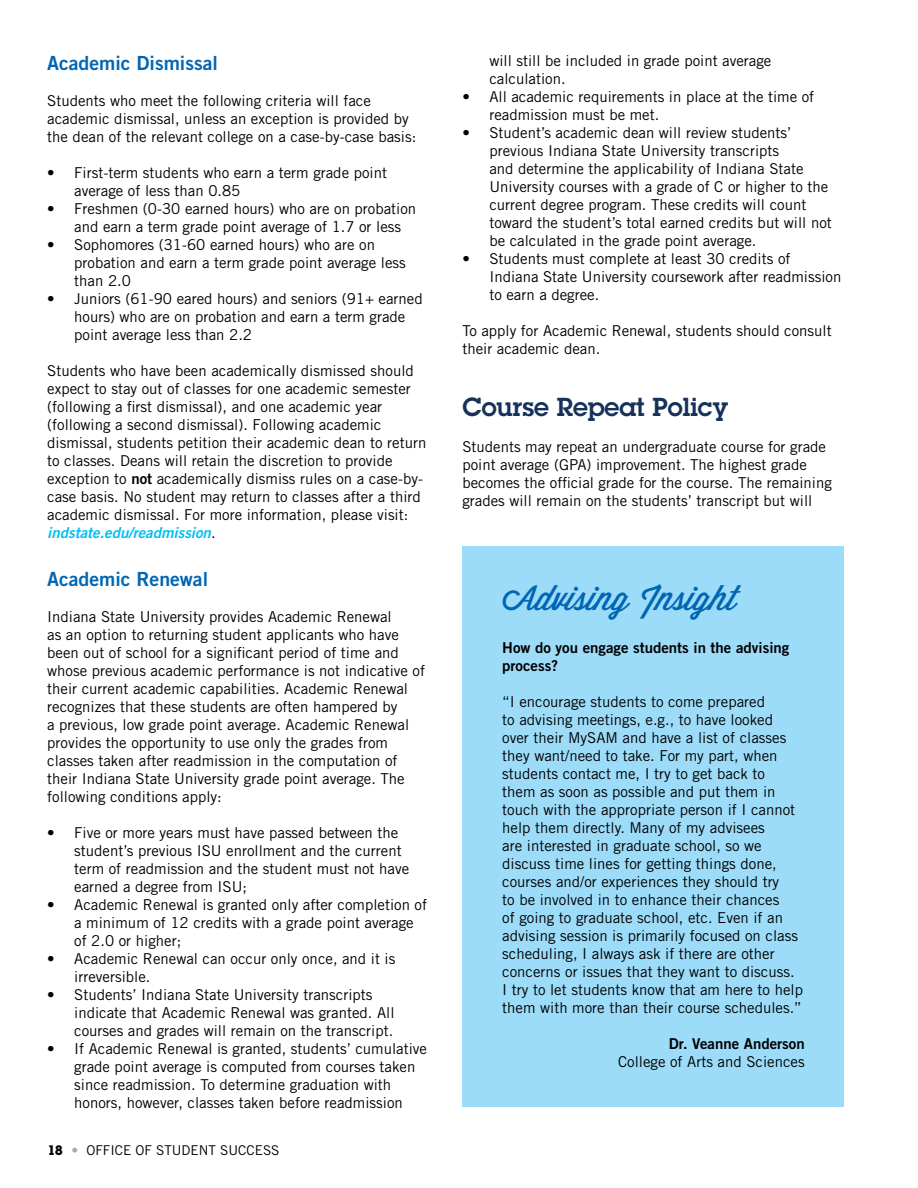
<style>
.page{position:relative;width:918px;height:1188px;background:#fff}
.page>*{position:absolute;margin:0;border:0;box-sizing:border-box;transform-origin:0 0}
.t1{font:34.5px "Wisdom Script AI";color:#0066b3}
.t2{font:600 25.5px "Lubalin Graph Std";color:#16325c}
.t3{font:19.5px "Trade Gothic Bold Two";color:#0066b3}
.t4{font:15px/18px "Trade Gothic";color:#000}
.t5{font:15px/18px "Trade Gothic Bold Two";color:#000}
.t6{font:italic 15px "Trade Gothic Bold Two";color:#00bff3}
.t7{font:13.5px "Trade Gothic";color:#000}
.s1{font-family:"Trade Gothic Bold Two"}
.s2{font-family:"Trade Gothic";font-style:normal;color:#000}
.s3{font-family:"Lubalin Graph Std";font-weight:700}
.s4{color:#a7a9ac}
</style>
<div class="page">
<div style="left:462px;top:546px;width:382px;height:561px;background:#9ddcf9"></div>
<h3 class="t3" style="left:47px;top:51px;width:172px">Academic Dismissal</h3>
<p class="t4" style="left:47px;top:91px;width:371px">Students who meet the following criteria will face academic dismissal, unless an exception is provided by the dean of the relevant college on a case-by-case basis:</p>
<p class="t4" style="left:74px;top:163px;width:314px;text-indent:-27px">• First-term students who earn a term grade point average of less than 0.85</p>
<p class="t4" style="left:74px;top:199px;width:344px;text-indent:-27px">• Freshmen (0-30 earned hours) who are on probation and earn a term grade point average of 1.7 or less</p>
<p class="t4" style="left:74px;top:235px;width:333px;text-indent:-27px">• Sophomores (31-60 earned hours) who are on probation and earn a term grade point average less than 2.0</p>
<p class="t4" style="left:74px;top:289px;width:350px;text-indent:-27px">• Juniors (61-90 eared hours) and seniors (91+ earned hours) who are on probation and earn a term grade point average less than 2.2</p>
<p class="t4" style="left:47px;top:361px;width:381px">Students who have been academically dismissed should expect to stay out of classes for one academic semester (following a first dismissal), and one academic year (following a second dismissal). Following academic dismissal, students petition their academic dean to return to classes. Deans will retain the discretion to provide exception to <span class="s1">not</span> academically dismiss rules on a case-by&shy;case basis. No student may return to classes after a third academic dismissal. For more information, please visit:</p>
<p class="t6" style="left:47px;top:523px;width:170px">indstate.edu/readmission<span class="s2">.</span></p>
<h3 class="t3" style="left:47px;top:567px;width:162px">Academic Renewal</h3>
<p class="t4" style="left:47px;top:607px;width:379px">Indiana State University provides Academic Renewal<br>as an option to returning student applicants who have been out of school for a significant period of time and whose previous academic performance is not indicative of their current academic capabilities. Academic Renewal recognizes that these students are often hampered by<br>a previous, low grade point average. Academic Renewal provides the opportunity to use only the grades from classes taken after readmission in the computation of their Indiana State University grade point average. The following conditions apply:</p>
<p class="t4" style="left:74px;top:823px;width:336px;text-indent:-27px">• Five or more years must have passed between the student’s previous ISU enrollment and the current term of readmission and the student must not have earned a degree from ISU;</p>
<p class="t4" style="left:74px;top:895px;width:354px;text-indent:-27px">• Academic Renewal is granted only after completion of a minimum of 12 credits with a grade point average of 2.0 or higher;</p>
<p class="t4" style="left:74px;top:949px;width:323px;text-indent:-27px">• Academic Renewal can occur only once, and it is irreversible.</p>
<p class="t4" style="left:74px;top:985px;width:322px;text-indent:-27px">• Students’ Indiana State University transcripts indicate that Academic Renewal was granted. All courses and grades will remain on the transcript.</p>
<p class="t4" style="left:74px;top:1039px;width:354px;text-indent:-27px">• If Academic Renewal is granted, students’ cumulative grade point average is computed from courses taken since readmission. To determine graduation with honors, however, classes taken before readmission</p>
<p class="t7" style="left:48px;top:1142px;width:233px"><span class="s3">18</span> <span class="s4">•</span> OFFICE OF STUDENT SUCCESS</p>
<p class="t4" style="left:489px;top:51px;width:284px">will still be included in grade point average calculation.</p>
<p class="t4" style="left:489px;top:87px;width:326px;text-indent:-27px">• All academic requirements in place at the time of readmission must be met.</p>
<p class="t4" style="left:489px;top:123px;width:344px;text-indent:-27px">• Student’s academic dean will review students’ previous Indiana State University transcripts<br>and determine the applicability of Indiana State University courses with a grade of C or higher to the current degree program. These credits will count toward the student’s total earned credits but will not be calculated in the grade point average.</p>
<p class="t4" style="left:489px;top:249px;width:354px;text-indent:-27px">• Students must complete at least 30 credits of<br>Indiana State University coursework after readmission to earn a degree.</p>
<p class="t4" style="left:462px;top:321px;width:371px">To apply for Academic Renewal, students should consult their academic dean.</p>
<h2 class="t2" style="left:462px;top:390px;width:267px">Course Repeat Policy</h2>
<p class="t4" style="left:462px;top:437px;width:371px">Students may repeat an undergraduate course for grade point average (GPA) improvement. The highest grade becomes the official grade for the course. The remaining grades will remain on the students’ transcript but will</p>
<h1 class="t1" style="left:502px;top:571px;width:236px">Advising Insight</h1>
<p class="t5" style="left:502px;top:638px;width:289px">How do you engage students in the advising process?</p>
<p class="t4" style="left:502px;top:692px;width:302px">“I encourage students to come prepared<br>to advising meetings, e.g., to have looked over their MySAM and have a list of classes they want/need to take. For my part, when students contact me, I try to get back to<br>them as soon as possible and put them in touch with the appropriate person if I cannot help them directly. Many of my advisees<br>are interested in graduate school, so we discuss time lines for getting things done, courses and/or experiences they should try<br>to be involved in to enhance their chances<br>of going to graduate school, etc. Even if an advising session is primarily focused on class scheduling, I always ask if there are other concerns or issues that they want to discuss.<br>I try to let students know that am here to help them with more than their course schedules.”</p>
<p class="t5" style="left:669px;top:1034px;width:137px">Dr. Veanne Anderson</p>
<p class="t4" style="left:618px;top:1052px;width:188px">College of Arts and Sciences</p>
</div>
